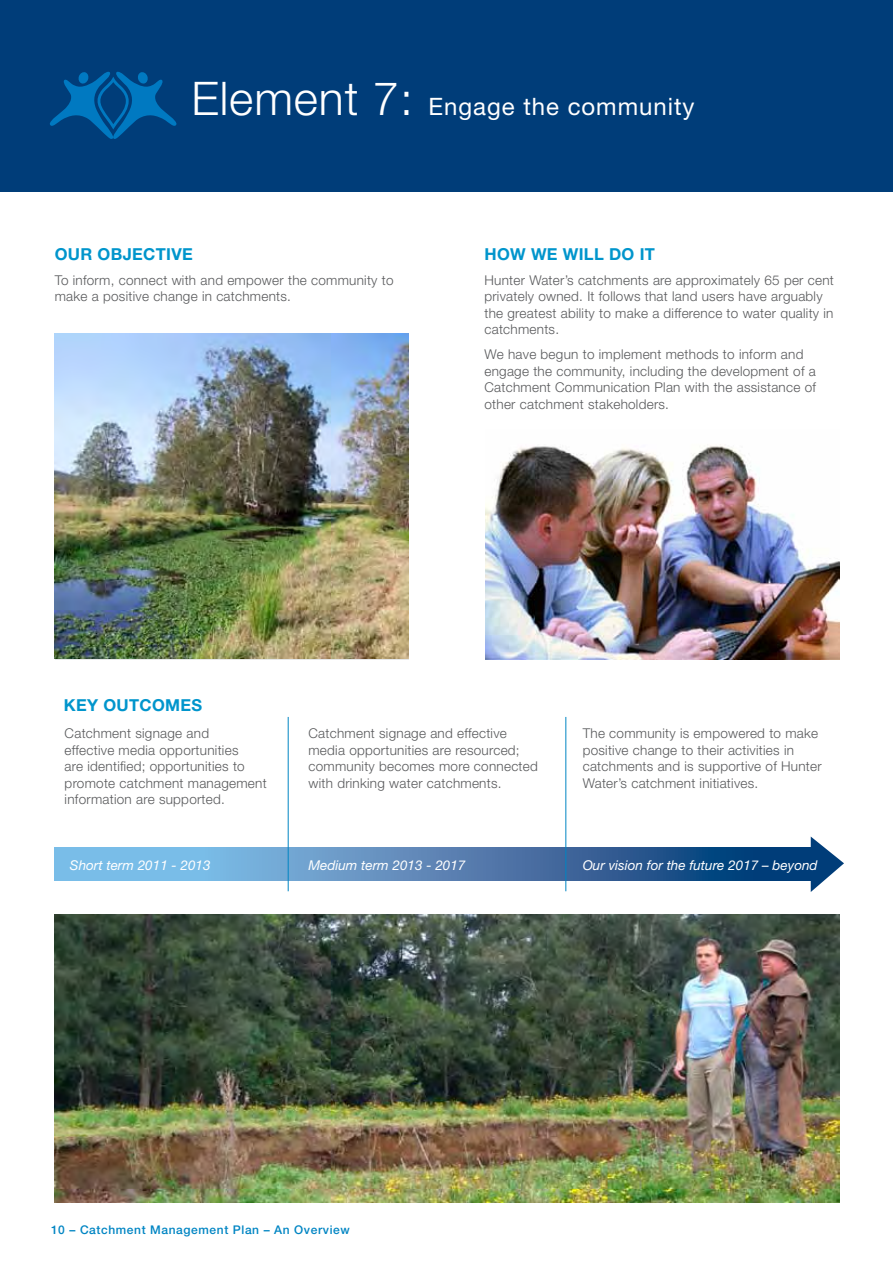
<style>
.page{position:relative;width:893px;height:1263px;background:#fff}
.page>*{position:absolute;margin:0;border:0;box-sizing:border-box;transform-origin:0 0}
.t1{font:24px "Helvetica Neue";letter-spacing:.04em;color:#fff}
.t2{font:700 16.5px "Helvetica Neue";letter-spacing:.02em;color:#0095cc}
.t3{font:300 13.5px/16.5px "Helvetica Neue";letter-spacing:.02em;color:#58595b}
.t4{font:italic 13.5px "Helvetica Neue";color:#fff}
.t5{font:500 12px "Helvetica Neue";letter-spacing:.05em;color:#0085c3}
.s1{font-weight:300;font-size:46.35px}
</style>
<div class="page">
<div style="left:0;top:0;width:893px;height:191px;background:#003d79"></div>
<svg style="left:55px;top:848px;width:756px;height:33px;background:#4e83b4"></svg>
<svg style="left:811px;top:836px;width:33px;height:56px"></svg>
<hr style="left:288px;top:717px;width:1px;height:174px;background:#0085c3">
<hr style="left:565px;top:717px;width:1px;height:174px;background:#0085c3">
<svg style="left:50px;top:71px;width:127px;height:68px"></svg>
<img style="left:55px;top:334px;width:353px;height:325px">
<img style="left:486px;top:444px;width:353px;height:215px">
<img style="left:55px;top:914px;width:785px;height:288px">
<h1 class="t1" style="left:191px;top:92px;width:505px"><span class="s1">Element 7:</span> Engage the community</h1>
<p class="t2" style="left:55px;top:243px;width:140px">OUR OBJECTIVE</p>
<p class="t3" style="left:55px;top:271px;width:340px">To inform, connect with and empower the community to make a positive change in catchments.</p>
<p class="t2" style="left:484px;top:243px;width:104px">HOW WE WILL</p>
<p class="t2" style="left:609px;top:243px;width:47px">DO IT</p>
<p class="t3" style="left:484px;top:271px;width:351px">Hunter Water’s catchments are approximately 65 per cent privately owned. It follows that land users have arguably the greatest ability to make a difference to water quality in catchments.</p>
<p class="t3" style="left:484px;top:346px;width:333px">We have begun to implement methods to inform and engage the community, including the development of a Catchment Communication Plan with the assistance of other catchment stakeholders.</p>
<p class="t2" style="left:64px;top:695px;width:140px">KEY OUTCOMES</p>
<p class="t3" style="left:65px;top:725px;width:204px">Catchment signage and<br>effective media opportunities<br>are identified; opportunities to promote catchment management information are supported.</p>
<p class="t3" style="left:308px;top:725px;width:231px">Catchment signage and effective media opportunities are resourced; community becomes more connected with drinking water catchments.</p>
<p class="t3" style="left:583px;top:725px;width:241px">The community is empowered to make positive change to their activities in catchments and is supportive of Hunter Water’s catchment initiatives.</p>
<p class="t4" style="left:70px;top:857px;width:142px">Short term 2011 - 2013</p>
<p class="t4" style="left:308px;top:857px;width:158px">Medium term 2013 - 2017</p>
<p class="t4" style="left:583px;top:857px;width:236px">Our vision for the future 2017 – beyond</p>
<p class="t5" style="left:51px;top:1222px;width:300px">10 – Catchment Management Plan – An Overview</p>
</div>
